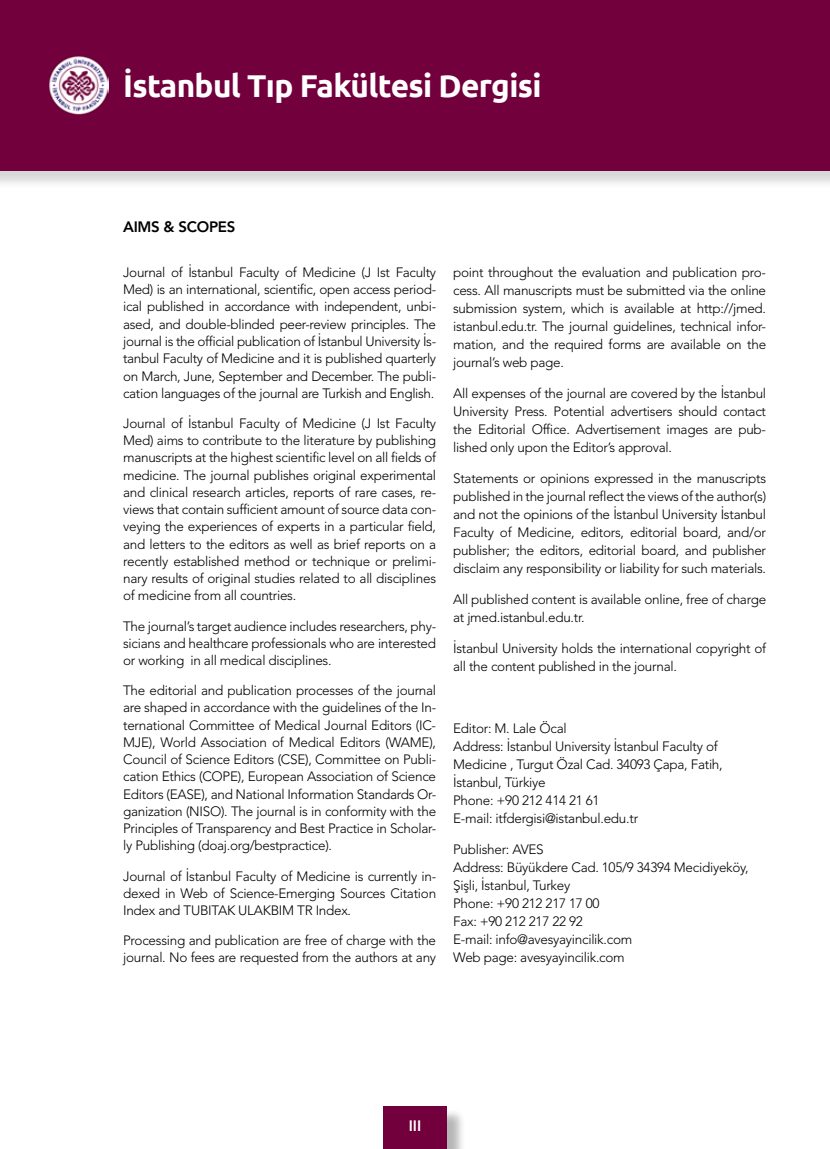
<style>
.page{position:relative;width:830px;height:1149px;background:#fff}
.page>*{position:absolute;margin:0;border:0;box-sizing:border-box;transform-origin:0 0}
.t1{font:700 31.5px "Ubuntu";letter-spacing:-.02em;color:#fff}
.t2{font:800 15px "Avenir LT Std";letter-spacing:-.02em;color:#000}
.t3{font:800 15px "Avenir LT Std";color:#fff}
.t4{font:300 13.5px/17.2px "Avenir LT Std";letter-spacing:-.02em;color:#000;text-align:justify}
</style>
<div class="page">
<div style="left:385px;top:1108px;width:80px;height:40px;background:#000;opacity:.16"></div>
<div style="left:383px;top:1106px;width:63px;height:42px;background:#71003c"></div>
<div style="left:0;top:0;width:829px;height:189px;background:#000;opacity:.16"></div>
<div style="left:0;top:0;width:829px;height:170px;background:#71003c"></div>
<img style="left:49px;top:56px;width:59px;height:59px">
<h1 class="t1" style="left:123px;top:67px;width:420px">İstanbul Tıp Fakültesi Dergisi</h1>
<p class="t2" style="left:123px;top:218px;width:114px">AIMS &amp; SCOPES</p>
<p class="t4" style="left:123px;top:263px;width:314px">Journal of İstanbul Faculty of Medicine (J Ist Faculty Med) is an international, scientific, open access period&shy;ical published in accordance with independent, unbi&shy;ased, and double-blinded peer-review principles. The journal is the official publication of İstanbul University İs&shy;tanbul Faculty of Medicine and it is published quarterly on March, June, September and December. The publi&shy;cation languages of the journal are Turkish and English.</p>
<p class="t4" style="left:123px;top:414px;width:314px">Journal of İstanbul Faculty of Medicine (J Ist Faculty Med) aims to contribute to the literature by publishing manuscripts at the highest scientific level on all fields of medicine. The journal publishes original experimental and clinical research articles, reports of rare cases, re&shy;views that contain sufficient amount of source data con&shy;veying the experiences of experts in a particular field, and letters to the editors as well as brief reports on a recently established method or technique or prelimi&shy;nary results of original studies related to all disciplines of medicine from all countries.</p>
<p class="t4" style="left:123px;top:617px;width:314px">The journal’s target audience includes researchers, phy&shy;sicians and healthcare professionals who are interested or working in all medical disciplines.</p>
<p class="t4" style="left:123px;top:681px;width:314px">The editorial and publication processes of the journal are shaped in accordance with the guidelines of the In&shy;ternational Committee of Medical Journal Editors (IC-MJE), World Association of Medical Editors (WAME), Council of Science Editors (CSE), Committee on Publi&shy;cation Ethics (COPE), European Association of Science Editors (EASE), and National Information Standards Or&shy;ganization (NISO). The journal is in conformity with the Principles of Transparency and Best Practice in Scholar&shy;ly Publishing (doaj.org/bestpractice).</p>
<p class="t4" style="left:123px;top:866px;width:314px">Journal of İstanbul Faculty of Medicine is currently in&shy;dexed in Web of Science-Emerging Sources Citation Index and TUBITAK ULAKBIM TR Index.</p>
<p class="t4" style="left:123px;top:931px;width:314px">Processing and publication are free of charge with the journal. No fees are requested from the authors at any</p>
<p class="t4" style="left:453px;top:263px;width:314px;line-height:18px">point throughout the evaluation and publication pro&shy;cess. All manuscripts must be submitted via the online submission system, which is available at http://jmed. istanbul.edu.tr. The journal guidelines, technical infor&shy;mation, and the required forms are available on the journal’s web page.</p>
<p class="t4" style="left:453px;top:384px;width:314px;line-height:18px">All expenses of the journal are covered by the İstanbul University Press. Potential advertisers should contact the Editorial Office. Advertisement images are pub&shy;lished only upon the Editor’s approval.</p>
<p class="t4" style="left:453px;top:469px;width:314px;line-height:18px">Statements or opinions expressed in the manuscripts published in the journal reflect the views of the author(s) and not the opinions of the İstanbul University İstanbul Faculty of Medicine, editors, editorial board, and/or publisher; the editors, editorial board, and publisher disclaim any responsibility or liability for such materials.</p>
<p class="t4" style="left:453px;top:590px;width:314px;line-height:18px">All published content is available online, free of charge at jmed.istanbul.edu.tr.</p>
<p class="t4" style="left:453px;top:639px;width:314px;line-height:18px">İstanbul University holds the international copyright of all the content published in the journal.</p>
<p class="t4" style="left:453px;top:718px;width:271px;line-height:18px;text-align:left">Editor: M. Lale Öcal<br>Address: İstanbul University İstanbul Faculty of<br>Medicine , Turgut Özal Cad. 34093 Çapa, Fatih,<br>İstanbul, Türkiye<br>Phone: +90 212 414 21 61<br>E-mail: itfdergisi@istanbul.edu.tr</p>
<p class="t4" style="left:453px;top:840px;width:297px;line-height:18px;text-align:left">Publisher: AVES<br>Address: Büyükdere Cad. 105/9 34394 Mecidiyeköy,<br>Şişli, İstanbul, Turkey<br>Phone: +90 212 217 17 00<br>Fax: +90 212 217 22 92<br>E-mail: info@avesyayincilik.com<br>Web page: avesyayincilik.com</p>
<p class="t3" style="left:408px;top:1115px;width:14px">III4</p>
</div>
